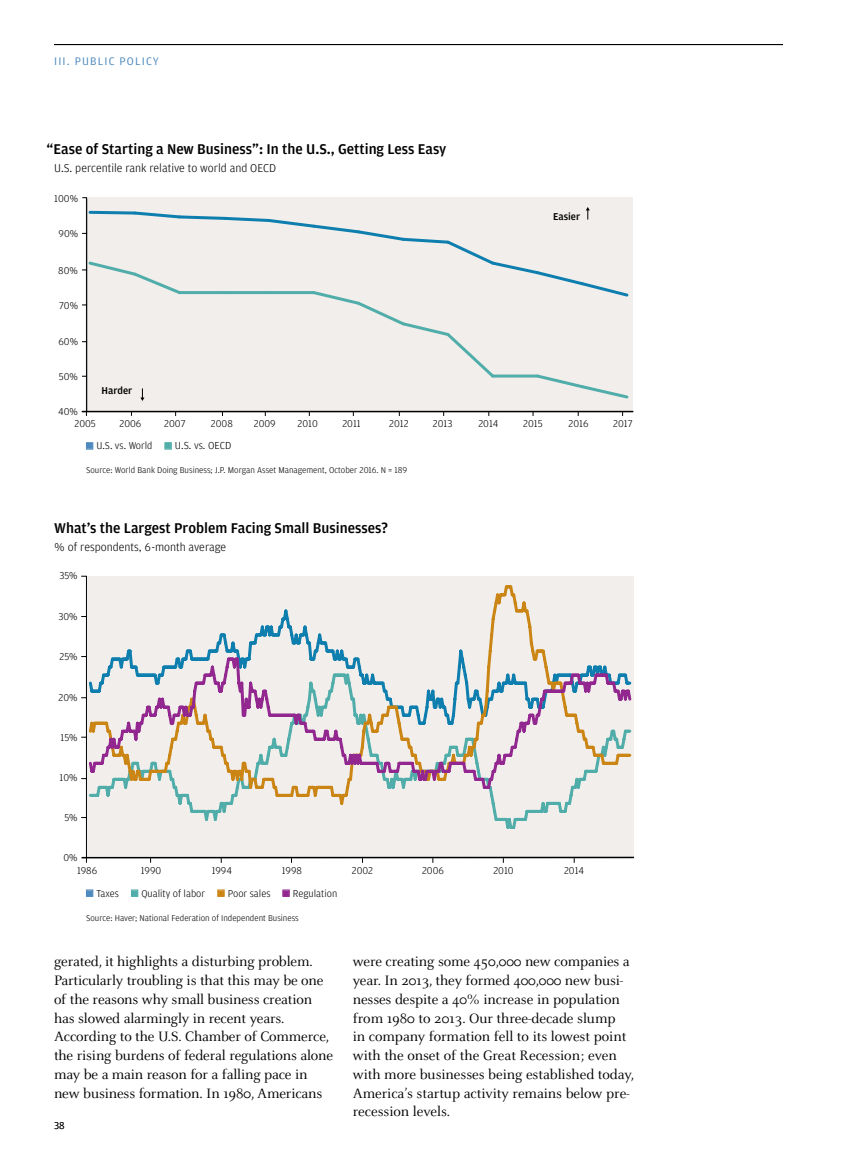
<style>
.page{position:relative;width:864px;height:1175px;background:#fff}
.page>*{position:absolute;margin:0;border:0;box-sizing:border-box;transform-origin:0 0}
.t1{font:15px/18.8px "Celeste OT";letter-spacing:-.01em;color:#000}
.t2{font:500 15px "Amplitude";color:#000}
.t3{font:300 12px "Amplitude";color:#000}
.t4{font:300 12px "Amplitude TF";color:#000}
.t5{font:11.7px "Amplitude";letter-spacing:.1em;color:#4f8abe}
.t6{font:300 10.8px "Amplitude";color:#000}
.t7{font:300 10.5px "Amplitude";color:#000}
.t8{font:500 10.5px "Amplitude";color:#000}
.t9{font:300 9px "Amplitude";color:#000}
</style>
<div class="page">
<hr style="left:54px;top:44px;width:729px;height:1px;background:#000">
<svg style="left:81px;top:197px;width:542px;height:219px"></svg>
<div style="left:86px;top:442px;width:7px;height:7px;border:1px solid #4f8abe"></div>
<div style="left:165px;top:442px;width:7px;height:7px;border:1px solid #50ada9"></div>
<hr style="left:82px;top:411px;width:551px;height:1px;background:#000">
<div style="left:86px;top:207px;width:545px;height:194px;background:#f1eeeb"></div>
<hr style="left:82px;top:856px;width:552px;height:2px;background:#000">
<svg style="left:81px;top:575px;width:552px;height:288px;background:#e1dfde"></svg>
<div style="left:283px;top:889px;width:7px;height:7px;border:1px solid #92278f"></div>
<svg style="left:86px;top:443px;width:7px;height:6px"></svg>
<svg style="left:165px;top:443px;width:6px;height:6px"></svg>
<svg style="left:86px;top:890px;width:7px;height:6px"></svg>
<svg style="left:131px;top:890px;width:7px;height:6px"></svg>
<svg style="left:218px;top:890px;width:6px;height:6px"></svg>
<svg style="left:283px;top:890px;width:6px;height:6px"></svg>
<p class="t5" style="left:54px;top:54px;width:106px">III. PUBLIC POLICY</p>
<p class="t2" style="left:47px;top:140px;width:401px">“Ease of Starting a New Business”: In the U.S., Getting Less Easy</p>
<p class="t3" style="left:54px;top:161px;width:223px">U.S. percentile rank relative to world and OECD</p>
<p class="t7" style="left:54px;top:192px;width:25px">100%</p>
<p class="t7" style="left:59px;top:226px;width:21px">90%</p>
<p class="t7" style="left:58px;top:263px;width:21px">80%</p>
<p class="t7" style="left:59px;top:299px;width:20px">70%</p>
<p class="t7" style="left:58px;top:334px;width:21px">60%</p>
<p class="t7" style="left:59px;top:370px;width:21px">50%</p>
<p class="t7" style="left:58px;top:404px;width:21px">40%</p>
<p class="t8" style="left:102px;top:384px;width:32px">Harder</p>
<p class="t8" style="left:553px;top:209px;width:29px">Easier</p>
<p class="t7" style="left:75px;top:417px;width:23px">2005</p>
<p class="t7" style="left:120px;top:417px;width:23px">2006</p>
<p class="t7" style="left:164px;top:417px;width:23px">2007</p>
<p class="t7" style="left:211px;top:417px;width:23px">2008</p>
<p class="t7" style="left:254px;top:417px;width:23px">2009</p>
<p class="t7" style="left:298px;top:417px;width:22px">2010</p>
<p class="t7" style="left:342px;top:417px;width:20px">2011</p>
<p class="t7" style="left:389px;top:417px;width:21px">2012</p>
<p class="t7" style="left:433px;top:417px;width:21px">2013</p>
<p class="t7" style="left:478px;top:417px;width:22px">2014</p>
<p class="t7" style="left:523px;top:417px;width:21px">2015</p>
<p class="t7" style="left:568px;top:417px;width:22px">2016</p>
<p class="t7" style="left:613px;top:417px;width:21px">2017</p>
<p class="t7" style="left:96px;top:439px;width:58px">U.S. vs. World</p>
<p class="t6" style="left:175px;top:439px;width:58px">U.S. vs. OECD</p>
<p class="t9" style="left:86px;top:464px;width:323px">Source: World Bank Doing Business; J.P. Morgan Asset Management, October 2016. N = 189</p>
<p class="t2" style="left:54px;top:518px;width:335px">What’s the Largest Problem Facing Small Businesses?</p>
<p class="t4" style="left:54px;top:539px;width:174px">% of respondents, 6-month average</p>
<p class="t7" style="left:59px;top:569px;width:20px">35%</p>
<p class="t7" style="left:58px;top:609px;width:21px">30%</p>
<p class="t7" style="left:60px;top:649px;width:19px">25%</p>
<p class="t7" style="left:59px;top:691px;width:21px">20%</p>
<p class="t7" style="left:61px;top:731px;width:19px">15%</p>
<p class="t7" style="left:59px;top:771px;width:20px">10%</p>
<p class="t7" style="left:64px;top:811px;width:15px">5%</p>
<p class="t7" style="left:63px;top:850px;width:16px">0%</p>
<p class="t7" style="left:77px;top:864px;width:22px">1986</p>
<p class="t7" style="left:141px;top:864px;width:22px">1990</p>
<p class="t7" style="left:212px;top:864px;width:22px">1994</p>
<p class="t7" style="left:282px;top:864px;width:22px">1998</p>
<p class="t7" style="left:352px;top:864px;width:23px">2002</p>
<p class="t7" style="left:422px;top:864px;width:23px">2006</p>
<p class="t7" style="left:493px;top:864px;width:22px">2010</p>
<p class="t7" style="left:564px;top:864px;width:22px">2014</p>
<p class="t7" style="left:96px;top:886px;width:24px">Taxes</p>
<p class="t7" style="left:141px;top:886px;width:65px">Quality of labor</p>
<p class="t7" style="left:228px;top:886px;width:44px">Poor sales</p>
<p class="t7" style="left:293px;top:886px;width:46px">Regulation</p>
<p class="t9" style="left:86px;top:912px;width:214px">Source: Haver; National Federation of Independent Business</p>
<p class="t1" style="left:54px;top:952px;width:281px">gerated, it highlights a disturbing problem.<br>Particularly troubling is that this may be one of the reasons why small business creation has slowed alarmingly in recent years.<br>According to the U.S. Chamber of Commerce, the rising burdens of federal regulations alone may be a main reason for a falling pace in new business formation. In 1980, Americans</p>
<p class="t1" style="left:353px;top:952px;width:283px">were creating some 450,000 new companies a year. In 2013, they formed 400,000 new busi&shy;nesses despite a 40% increase in population from 1980 to 2013. Our three-decade slump<br>in company formation fell to its lowest point with the onset of the Great Recession; even with more businesses being established today, America’s startup activity remains below pre&shy;recession levels.</p>
<p class="t7" style="left:54px;top:1119px;width:12px">38</p>
</div>
